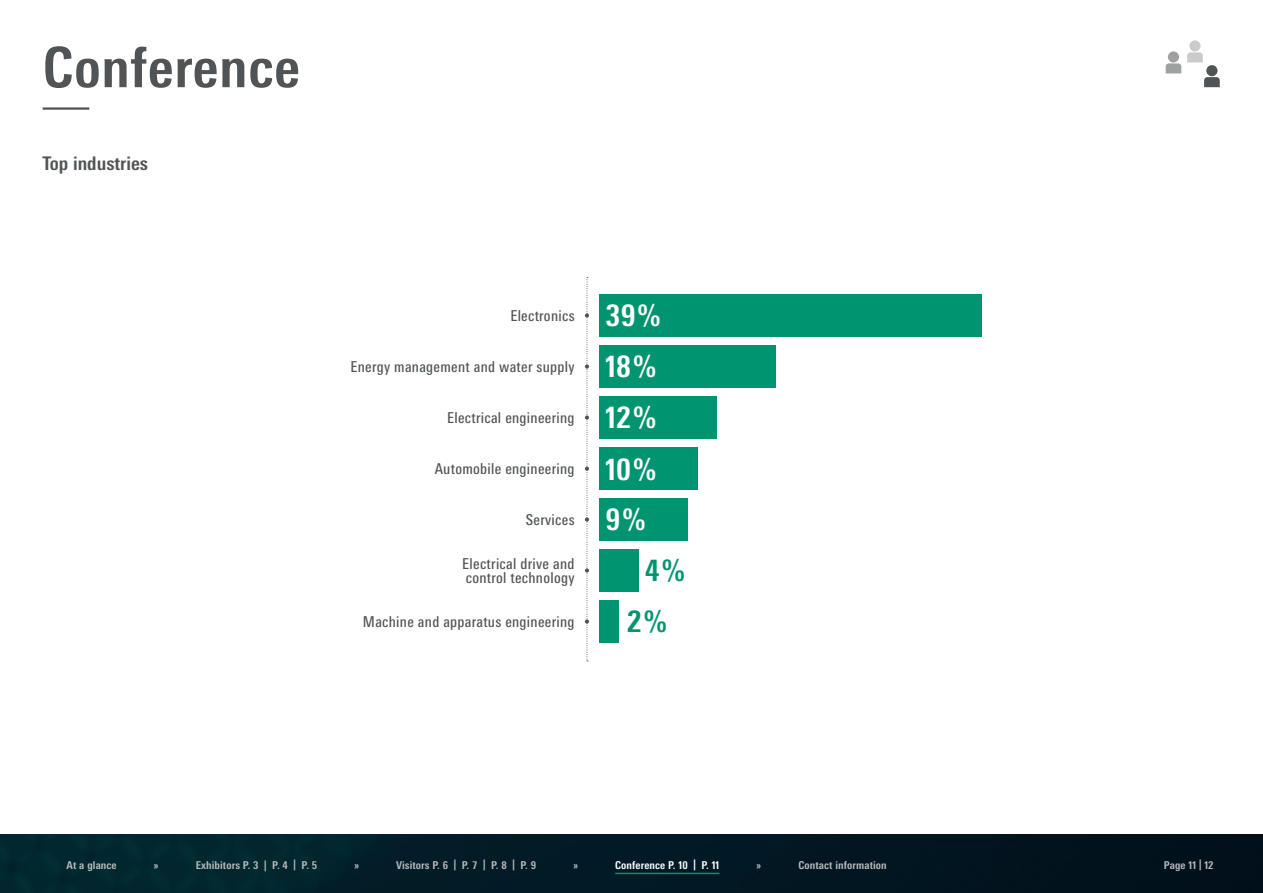
<style>
.page{position:relative;width:1263px;height:893px;background:#fff}
.page>*{position:absolute;margin:0;border:0;box-sizing:border-box;transform-origin:0 0}
.t1{font:700 condensed 55.5px "Messe Univers";letter-spacing:.01em;color:#505456}
.t2{font:700 condensed 30px "Messe Univers";color:#fff}
.t3{font:700 condensed 30px "Messe Univers";color:#009471}
.t4{font:700 condensed 18.75px "Messe Univers";color:#505456}
.t5{font:condensed 15px/14.4px "Messe Univers";letter-spacing:.02em;color:#505456}
.t6{font:700 condensed 10.8px "Messe Univers";letter-spacing:.01em;color:#babbbc}
.t7{font:700 condensed 10.8px "Messe Univers";letter-spacing:.01em;color:#fff}
.s1{font-weight:700;font-size:30px;color:#fff}
</style>
<div class="page">
<img style="left:0;top:835px;width:1263px;height:58px">
<hr style="left:43px;top:107px;width:46px;height:3px;background:#505456">
<div style="left:1206px;top:65px;width:11px;height:11px;background:#505456;border-radius:50%"></div>
<svg style="left:1204px;top:77px;width:16px;height:10px"></svg>
<div style="left:1189px;top:40px;width:11px;height:12px;background:#cacccc;border-radius:50%"></div>
<svg style="left:1187px;top:52px;width:16px;height:10px"></svg>
<svg style="left:1168px;top:51px;width:11px;height:12px"></svg>
<svg style="left:1166px;top:63px;width:15px;height:10px"></svg>
<hr style="left:615px;top:873px;width:104px;height:1px;background:#009471">
<div style="left:599px;top:498px;width:88px;height:43px;background:#009471"></div>
<div style="left:599px;top:294px;width:382px;height:43px;background:#009471"></div>
<div style="left:599px;top:345px;width:177px;height:43px;background:#009471"></div>
<div style="left:599px;top:396px;width:118px;height:43px;background:#009471"></div>
<div style="left:599px;top:447px;width:98px;height:43px;background:#009471"></div>
<div style="left:599px;top:600px;width:20px;height:43px;background:#009471"></div>
<div style="left:599px;top:549px;width:39px;height:43px;background:#009471"></div>
<svg style="left:585px;top:277px;width:4px;height:385px"></svg>
<h1 class="t1" style="left:43px;top:33px;width:259px">Conference</h1>
<p class="t4" style="left:43px;top:151px;width:107px">Top industries</p>
<h2 class="t2" style="left:605px;top:297px;width:57px">39%</h2>
<p class="t5" style="left:510px;top:308px;width:66px">Electronics</p>
<p class="t5" style="left:350px;top:359px;width:307px">Energy management and water supply <span class="s1">18%</span></p>
<p class="t5" style="left:447px;top:410px;width:211px">Electrical engineering <span class="s1">12%</span></p>
<p class="t5" style="left:435px;top:461px;width:223px">Automobile engineering <span class="s1">10%</span></p>
<p class="t5" style="left:526px;top:512px;width:50px">Services</p>
<h2 class="t2" style="left:605px;top:501px;width:41px">9%</h2>
<p class="t5" style="left:462px;top:556px;width:114px">Electrical drive and control technology</p>
<h2 class="t3" style="left:645px;top:552px;width:41px">4%</h2>
<p class="t5" style="left:363px;top:614px;width:213px">Machine and apparatus engineering</p>
<h2 class="t3" style="left:627px;top:603px;width:41px">2%</h2>
<p class="t6" style="left:67px;top:858px;width:52px">At a glance</p>
<p class="t6" style="left:154px;top:858px;width:6px">»</p>
<p class="t6" style="left:196px;top:858px;width:123px">Exhibitors P. 3 | P. 4 | P. 5</p>
<p class="t6" style="left:354px;top:858px;width:6px">»</p>
<p class="t6" style="left:396px;top:858px;width:141px">Visitors P. 6 | P. 7 | P. 8 | P. 9</p>
<p class="t6" style="left:573px;top:858px;width:6px">»</p>
<p class="t7" style="left:615px;top:858px;width:106px">Conference P. 10 | P. 11</p>
<p class="t6" style="left:757px;top:858px;width:6px">»</p>
<p class="t6" style="left:798px;top:858px;width:90px">Contact information</p>
<p class="t6" style="left:1164px;top:858px;width:51px">Page 11 | 12</p>
</div>
